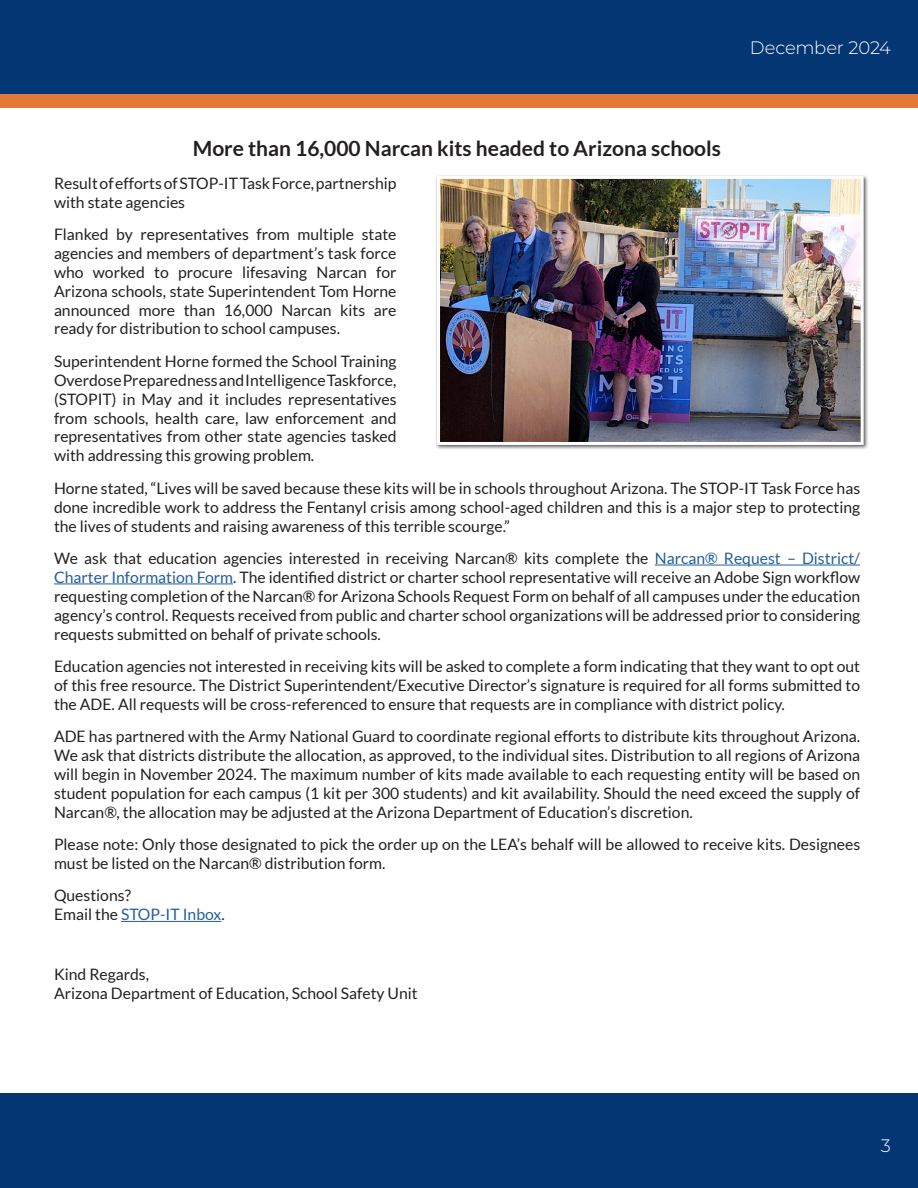
<style>
.page{position:relative;width:918px;height:1188px;background:#fff}
.page>*{position:absolute;margin:0;border:0;box-sizing:border-box;transform-origin:0 0}
.t1{font:700 21px "Lato";color:#231f20}
.t2{font:300 18px "Montserrat";letter-spacing:-.015em;color:#fff}
.t3{font:15.75px/18.9px "Lato";color:#231f20;text-align:justify}
.s1{color:#215e9e}
</style>
<div class="page">
<div style="left:0;top:1094px;width:918px;height:94px;background:#043673"></div>
<div style="left:0;top:0;width:918px;height:94px;background:#043673"></div>
<div style="left:0;top:94px;width:918px;height:14px;background:#e37838"></div>
<hr style="left:655px;top:565px;width:205px;height:1px;background:#215e9e">
<hr style="left:54px;top:583px;width:179px;height:1px;background:#215e9e">
<hr style="left:121px;top:921px;width:100px;height:1px;background:#215e9e">
<div style="left:435px;top:174px;width:434px;height:276px;background:#231f20;opacity:.75"></div>
<img style="left:441px;top:180px;width:419px;height:261px">
<div style="left:437px;top:176px;width:427px;height:269px;border:3px solid #fff"></div>
<p class="t2" style="left:750px;top:35px;width:143px">December 2024</p>
<h1 class="t1" style="left:193px;top:137px;width:530px">More than 16,000 Narcan kits headed to Arizona schools</h1>
<p class="t3" style="left:54px;top:173px;width:344px">Result of efforts of STOP-IT Task Force, partnership with state agencies</p>
<p class="t3" style="left:54px;top:225px;width:344px">Flanked by representatives from multiple state agencies and members of department’s task force who worked to procure lifesaving Narcan for Arizona schools, state Superintendent Tom Horne announced more than 16,000 Narcan kits are ready for distribution to school campuses.</p>
<p class="t3" style="left:54px;top:352px;width:344px">Superintendent Horne formed the School Training Overdose Preparedness and Intelligence Taskforce, (STOPIT) in May and it includes representatives from schools, health care, law enforcement and representatives from other state agencies tasked with addressing this growing problem.</p>
<p class="t3" style="left:54px;top:478px;width:808px">Horne stated, “Lives will be saved because these kits will be in schools throughout Arizona. The STOP-IT Task Force has done incredible work to address the Fentanyl crisis among school-aged children and this is a major step to protecting the lives of students and raising awareness of this terrible scourge.”</p>
<p class="t3" style="left:54px;top:549px;width:808px">We ask that education agencies interested in receiving Narcan® kits complete the <span class="s1">Narcan® Request – District/ Charter Information Form</span>. The identified district or charter school representative will receive an Adobe Sign workflow requesting completion of the Narcan® for Arizona Schools Request Form on behalf of all campuses under the education agency’s control. Requests received from public and charter school organizations will be addressed prior to considering requests submitted on behalf of private schools.</p>
<p class="t3" style="left:54px;top:657px;width:808px">Education agencies not interested in receiving kits will be asked to complete a form indicating that they want to opt out of this free resource. The District Superintendent/Executive Director’s signature is required for all forms submitted to the ADE. All requests will be cross-referenced to ensure that requests are in compliance with district policy.</p>
<p class="t3" style="left:54px;top:727px;width:808px">ADE has partnered with the Army National Guard to coordinate regional efforts to distribute kits throughout Arizona.<br>We ask that districts distribute the allocation, as approved, to the individual sites. Distribution to all regions of Arizona will begin in November 2024. The maximum number of kits made available to each requesting entity will be based on student population for each campus (1 kit per 300 students) and kit availability. Should the need exceed the supply of Narcan®, the allocation may be adjusted at the Arizona Department of Education’s discretion.</p>
<p class="t3" style="left:54px;top:835px;width:808px">Please note: Only those designated to pick the order up on the LEA’s behalf will be allowed to receive kits. Designees must be listed on the Narcan® distribution form.</p>
<p class="t3" style="left:54px;top:886px;width:172px">Questions?<br>Email the <span class="s1">STOP-IT Inbox</span>.</p>
<p class="t3" style="left:54px;top:964px;width:365px">Kind Regards,<br>Arizona Department of Education, School Safety Unit</p>
<p class="t2" style="left:881px;top:1134px;width:12px">3</p>
</div>
